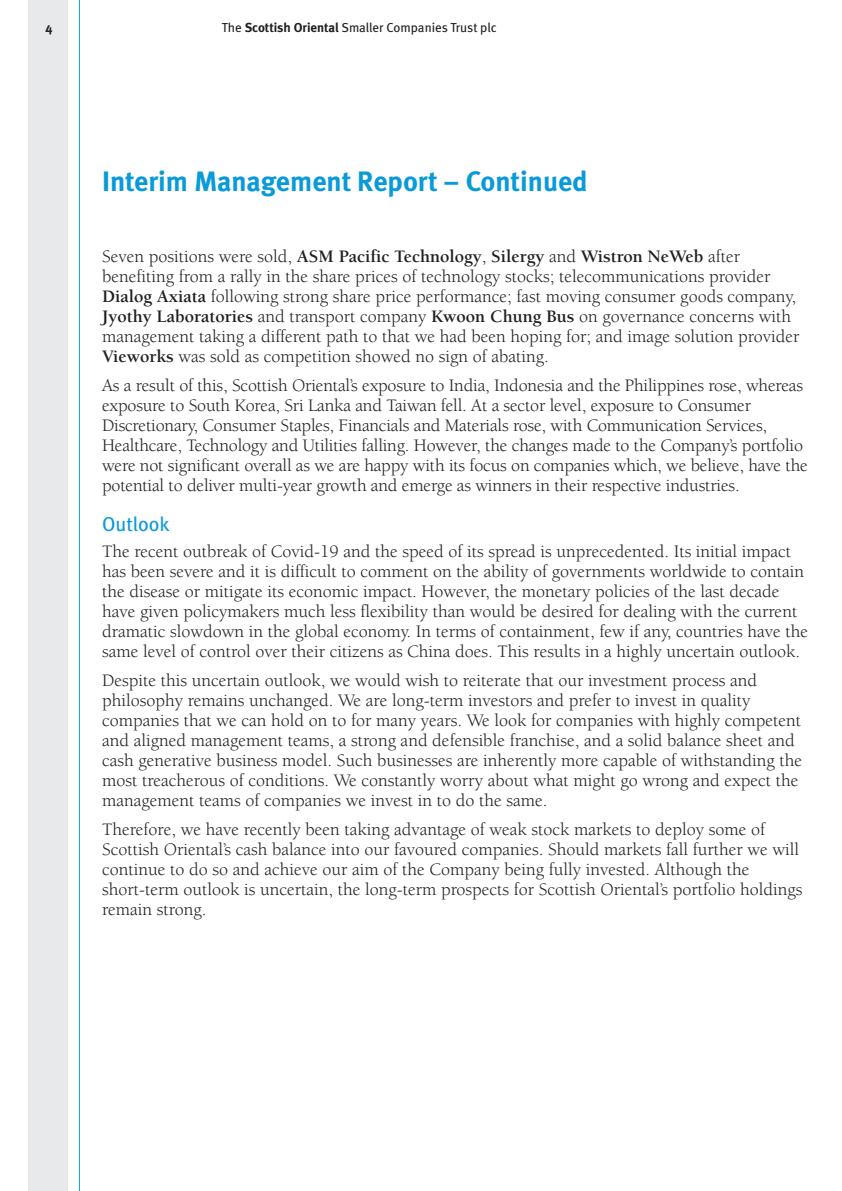
<style>
.page{position:relative;width:842px;height:1191px;background:#fff}
.page>*{position:absolute;margin:0;border:0;box-sizing:border-box;transform-origin:0 0}
.t1{font:28px "Meta Bold LF";color:#089ad9}
.t2{font:20px "Meta";color:#089ad9}
.t3{font:18px/20px "Berkeley LT";color:#231f20}
.t4{font:13px "Meta";color:#231f20}
.t5{font:700 13px "Meta";color:#231f20}
.s1{font-weight:700}
</style>
<div class="page">
<div style="left:28px;top:0;width:40px;height:1191px;background:#e8e9ea"></div>
<hr style="left:79px;top:0;width:1px;height:1191px;background:#089ad9">
<p class="t5" style="left:46px;top:20px;width:8px">4</p>
<p class="t4" style="left:222px;top:20px;width:276px">The <span class="s1">Scottish Oriental</span> Smaller Companies Trust plc</p>
<h1 class="t1" style="left:102px;top:165px;width:487px">Interim Management Report – Continued</h1>
<p class="t3" style="left:102px;top:247px;width:699px">Seven positions were sold, <span class="s1">ASM Pacific Technology</span>, <span class="s1">Silergy</span> and <span class="s1">Wistron NeWeb</span> after benefiting from a rally in the share prices of technology stocks; telecommunications provider <span class="s1">Dialog Axiata</span> following strong share price performance; fast moving consumer goods company, <span class="s1">Jyothy Laboratories</span> and transport company <span class="s1">Kwoon Chung Bus</span> on governance concerns with management taking a different path to that we had been hoping for; and image solution provider <span class="s1">Vieworks</span> was sold as competition showed no sign of abating.</p>
<p class="t3" style="left:102px;top:376px;width:707px">As a result of this, Scottish Oriental’s exposure to India, Indonesia and the Philippines rose, whereas exposure to South Korea, Sri Lanka and Taiwan fell. At a sector level, exposure to Consumer Discretionary, Consumer Staples, Financials and Materials rose, with Communication Services, Healthcare, Technology and Utilities falling. However, the changes made to the Company’s portfolio were not significant overall as we are happy with its focus on companies which, we believe, have the potential to deliver multi-year growth and emerge as winners in their respective industries.</p>
<p class="t2" style="left:102px;top:512px;width:69px">Outlook</p>
<p class="t3" style="left:102px;top:542px;width:708px">The recent outbreak of Covid-19 and the speed of its spread is unprecedented. Its initial impact has been severe and it is difficult to comment on the ability of governments worldwide to contain the disease or mitigate its economic impact. However, the monetary policies of the last decade have given policymakers much less flexibility than would be desired for dealing with the current dramatic slowdown in the global economy. In terms of containment, few if any, countries have the same level of control over their citizens as China does. This results in a highly uncertain outlook.</p>
<p class="t3" style="left:102px;top:671px;width:701px">Despite this uncertain outlook, we would wish to reiterate that our investment process and philosophy remains unchanged. We are long-term investors and prefer to invest in quality companies that we can hold on to for many years. We look for companies with highly competent and aligned management teams, a strong and defensible franchise, and a solid balance sheet and cash generative business model. Such businesses are inherently more capable of withstanding the most treacherous of conditions. We constantly worry about what might go wrong and expect the management teams of companies we invest in to do the same.</p>
<p class="t3" style="left:102px;top:820px;width:702px">Therefore, we have recently been taking advantage of weak stock markets to deploy some of Scottish Oriental’s cash balance into our favoured companies. Should markets fall further we will continue to do so and achieve our aim of the Company being fully invested. Although the short-term outlook is uncertain, the long-term prospects for Scottish Oriental’s portfolio holdings remain strong.</p>
</div>
